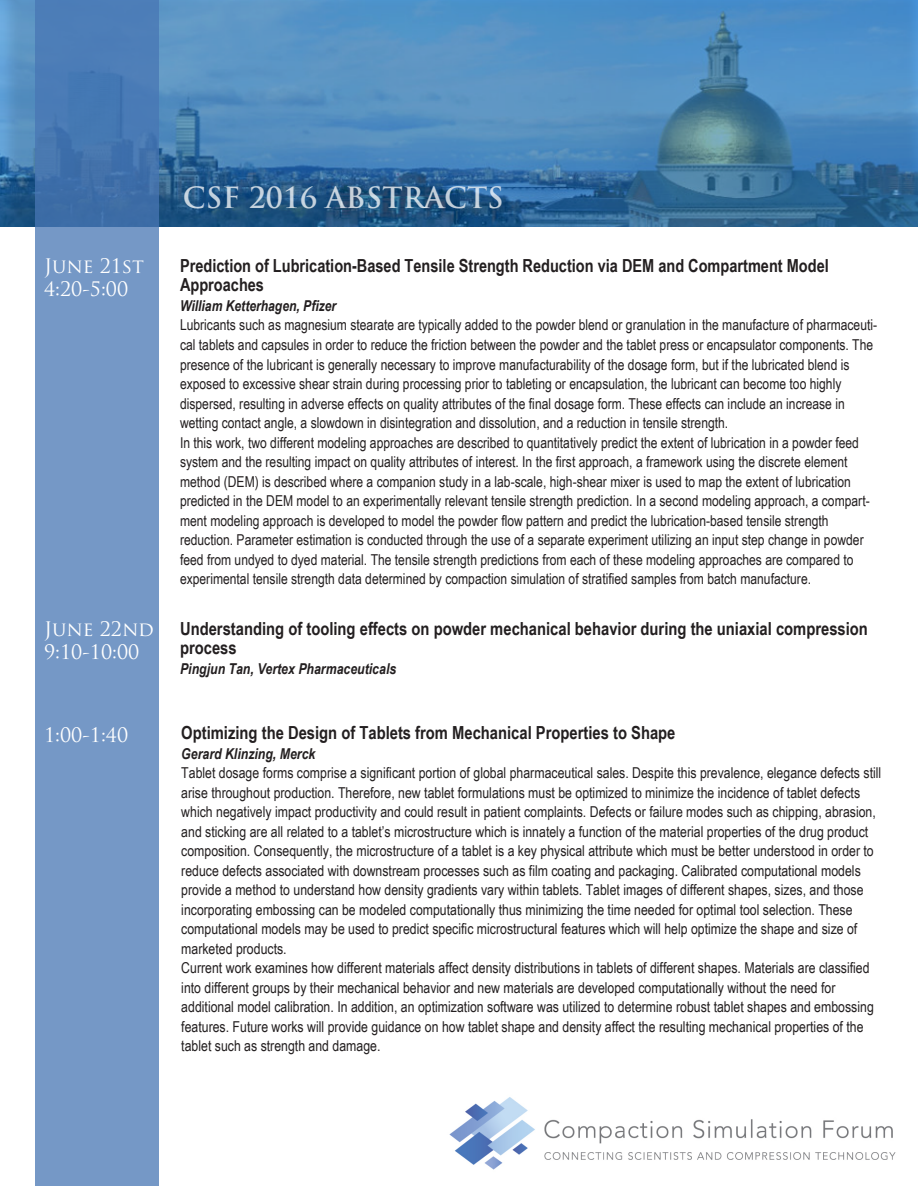
<style>
.page{position:relative;width:918px;height:1186px;background:#fff}
.page>*{position:absolute;margin:0;border:0;box-sizing:border-box;transform-origin:0 0}
.t1{font:700 28.5px "Trajan Pro";color:rgb(255 255 255/.75)}
.t2{font:19.5px/23.4px "Trajan Pro";color:#fff}
.t3{font:700 18px/19.5px "Arial Narrow";color:#231f20}
.t4{font:15px/19.5px "Arial Narrow";color:#231f20}
.t5{font:italic 700 15px "Arial Narrow";color:#231f20}
</style>
<div class="page">
<img style="left:0;top:0;width:917px;height:226px">
<svg style="left:36px;top:0;width:123px;height:1185px;background:#6b91c1"></svg>
<img style="left:449px;top:1097px;width:447px;height:73px">
<h1 class="t1" style="left:183px;top:180px;width:322px">CSF 2016 ABSTRACTS</h1>
<h2 class="t2" style="left:44px;top:254px;width:102px">JUNE 21ST<br>4:20-5:00</h2>
<p class="t3" style="left:180px;top:255px;width:650px">Prediction of Lubrication-Based Tensile Strength Reduction via DEM and Compartment Model<br>Approaches</p>
<p class="t5" style="left:180px;top:294px;width:158px">William Ketterhagen, Pfizer</p>
<p class="t4" style="left:180px;top:315px;width:698px">Lubricants such as magnesium stearate are typically added to the powder blend or granulation in the manufacture of pharmaceuti&shy;cal tablets and capsules in order to reduce the friction between the powder and the tablet press or encapsulator components. The presence of the lubricant is generally necessary to improve manufacturability of the dosage form, but if the lubricated blend is exposed to excessive shear strain during processing prior to tableting or encapsulation, the lubricant can become too highly dispersed, resulting in adverse effects on quality attributes of the final dosage form. These effects can include an increase in wetting contact angle, a slowdown in disintegration and dissolution, and a reduction in tensile strength.<br>In this work, two different modeling approaches are described to quantitatively predict the extent of lubrication in a powder feed system and the resulting impact on quality attributes of interest. In the first approach, a framework using the discrete element method (DEM) is described where a companion study in a lab-scale, high-shear mixer is used to map the extent of lubrication predicted in the DEM model to an experimentally relevant tensile strength prediction. In a second modeling approach, a compart&shy;ment modeling approach is developed to model the powder flow pattern and predict the lubrication-based tensile strength reduction. Parameter estimation is conducted through the use of a separate experiment utilizing an input step change in powder feed from undyed to dyed material. The tensile strength predictions from each of these modeling approaches are compared to experimental tensile strength data determined by compaction simulation of stratified samples from batch manufacture.</p>
<h2 class="t2" style="left:44px;top:617px;width:111px">JUNE 22ND<br>9:10-10:00</h2>
<p class="t3" style="left:180px;top:618px;width:689px">Understanding of tooling effects on powder mechanical behavior during the uniaxial compression process</p>
<p class="t5" style="left:180px;top:657px;width:218px">Pingjun Tan, Vertex Pharmaceuticals</p>
<h2 class="t2" style="left:44px;top:723px;width:86px">1:00-1:40</h2>
<p class="t3" style="left:181px;top:722px;width:495px">Optimizing the Design of Tablets from Mechanical Properties to Shape</p>
<p class="t5" style="left:181px;top:742px;width:135px">Gerard Klinzing, Merck</p>
<p class="t4" style="left:181px;top:762px;width:701px">Tablet dosage forms comprise a significant portion of global pharmaceutical sales. Despite this prevalence, elegance defects still arise throughout production. Therefore, new tablet formulations must be optimized to minimize the incidence of tablet defects which negatively impact productivity and could result in patient complaints. Defects or failure modes such as chipping, abrasion, and sticking are all related to a tablet’s microstructure which is innately a function of the material properties of the drug product composition. Consequently, the microstructure of a tablet is a key physical attribute which must be better understood in order to reduce defects associated with downstream processes such as film coating and packaging. Calibrated computational models provide a method to understand how density gradients vary within tablets. Tablet images of different shapes, sizes, and those incorporating embossing can be modeled computationally thus minimizing the time needed for optimal tool selection. These computational models may be used to predict specific microstructural features which will help optimize the shape and size of marketed products.<br>Current work examines how different materials affect density distributions in tablets of different shapes. Materials are classified into different groups by their mechanical behavior and new materials are developed computationally without the need for additional model calibration. In addition, an optimization software was utilized to determine robust tablet shapes and embossing features. Future works will provide guidance on how tablet shape and density affect the resulting mechanical properties of the tablet such as strength and damage.</p>
</div>
